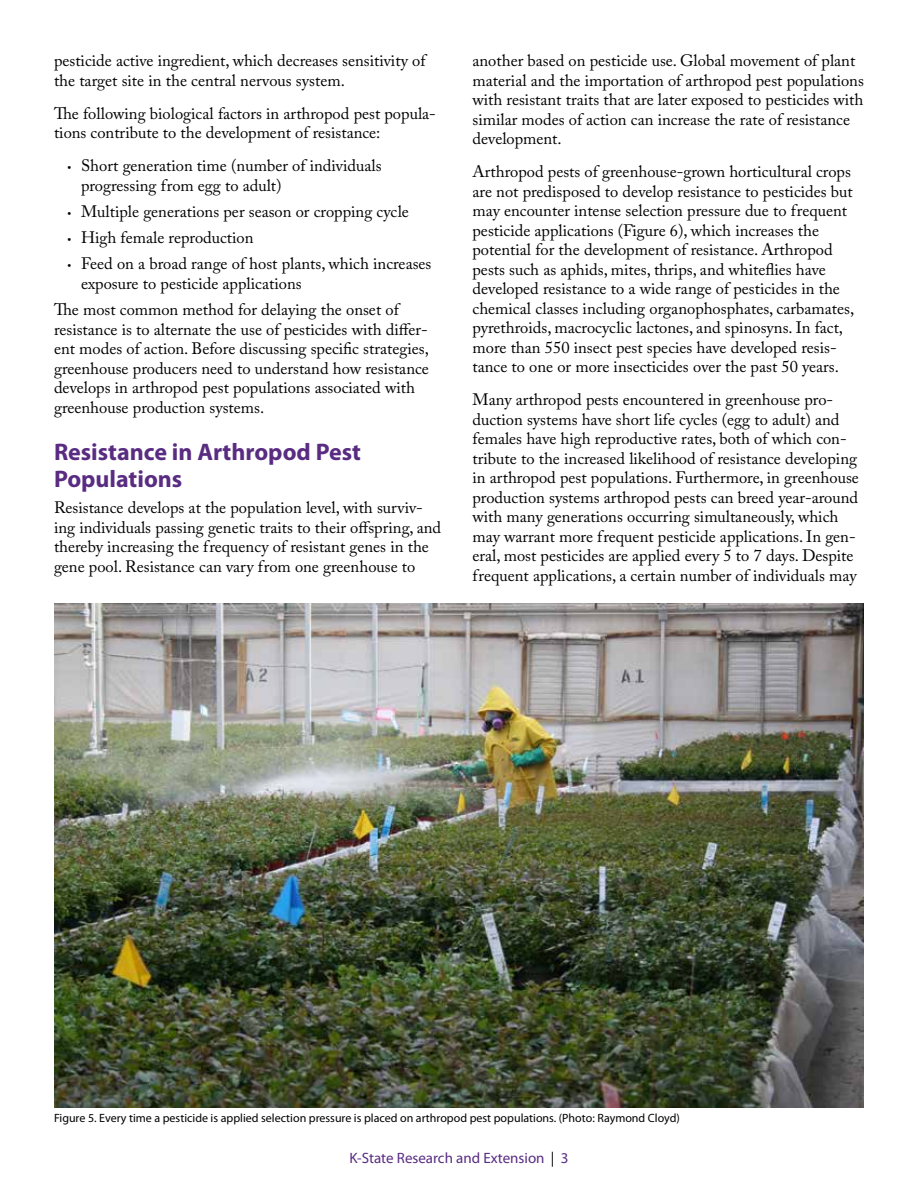
<style>
.page{position:relative;width:918px;height:1188px;background:#fff}
.page>*{position:absolute;margin:0;border:0;box-sizing:border-box;transform-origin:0 0}
.t1{font:700 24px/27px "Myriad Pro";color:#592c82}
.t2{font:16.5px/19.5px "Adobe Caslon Pro";color:#000}
.t3{font:15px "Myriad Pro";color:#592c82}
.t4{font:12px "Myriad Pro";color:#000}
.s1{font-family:"Myriad Pro";font-size:13.5px}
.s2{color:#000}
</style>
<div class="page">
<img style="left:54px;top:603px;width:810px;height:505px">
<p class="t2" style="left:54px;top:51px;width:373px">pesticide active ingredient, which decreases sensitivity of the target site in the central nervous system.</p>
<p class="t2" style="left:54px;top:103px;width:383px">The following biological factors in arthropod pest popula&shy;tions contribute to the development of resistance:</p>
<p class="t2" style="left:81px;top:156px;width:302px;text-indent:-14px"><span class="s1">•</span> Short generation time (number of individuals progressing from egg to adult)</p>
<p class="t2" style="left:68px;top:201px;width:343px"><span class="s1">•</span> Multiple generations per season or cropping cycle</p>
<p class="t2" style="left:68px;top:228px;width:188px"><span class="s1">•</span> High female reproduction</p>
<p class="t2" style="left:81px;top:254px;width:352px;text-indent:-14px"><span class="s1">•</span> Feed on a broad range of host plants, which increases exposure to pesticide applications</p>
<p class="t2" style="left:54px;top:300px;width:376px">The most common method for delaying the onset of resistance is to alternate the use of pesticides with differ&shy;ent modes of action. Before discussing specific strategies, greenhouse producers need to understand how resistance develops in arthropod pest populations associated with greenhouse production systems.</p>
<h1 class="t1" style="left:54px;top:438px;width:309px">Resistance in Arthropod Pest<br>Populations</h1>
<p class="t2" style="left:54px;top:498px;width:389px">Resistance develops at the population level, with surviv&shy;ing individuals passing genetic traits to their offspring, and thereby increasing the frequency of resistant genes in the gene pool. Resistance can vary from one greenhouse to</p>
<p class="t2" style="left:473px;top:51px;width:393px">another based on pesticide use. Global movement of plant material and the importation of arthropod pest populations with resistant traits that are later exposed to pesticides with similar modes of action can increase the rate of resistance development.</p>
<p class="t2" style="left:473px;top:162px;width:383px">Arthropod pests of greenhouse-grown horticultural crops are not predisposed to develop resistance to pesticides but may encounter intense selection pressure due to frequent pesticide applications (Figure 6), which increases the potential for the development of resistance. Arthropod pests such as aphids, mites, thrips, and whiteflies have developed resistance to a wide range of pesticides in the chemical classes including organophosphates, carbamates, pyrethroids, macrocyclic lactones, and spinosyns. In fact, more than 550 insect pest species have developed resis&shy;tance to one or more insecticides over the past 50 years.</p>
<p class="t2" style="left:473px;top:390px;width:388px">Many arthropod pests encountered in greenhouse pro&shy;duction systems have short life cycles (egg to adult) and females have high reproductive rates, both of which con&shy;tribute to the increased likelihood of resistance developing in arthropod pest populations. Furthermore, in greenhouse production systems arthropod pests can breed year-around with many generations occurring simultaneously, which may warrant more frequent pesticide applications. In gen&shy;eral, most pesticides are applied every 5 to 7 days. Despite frequent applications, a certain number of individuals may</p>
<p class="t4" style="left:54px;top:1111px;width:627px">Figure 5. Every time a pesticide is applied selection pressure is placed on arthropod pest populations. (Photo: Raymond Cloyd)</p>
<p class="t3" style="left:349px;top:1149px;width:221px">K-State Research and Extension <span class="s2">|</span> 3</p>
</div>
